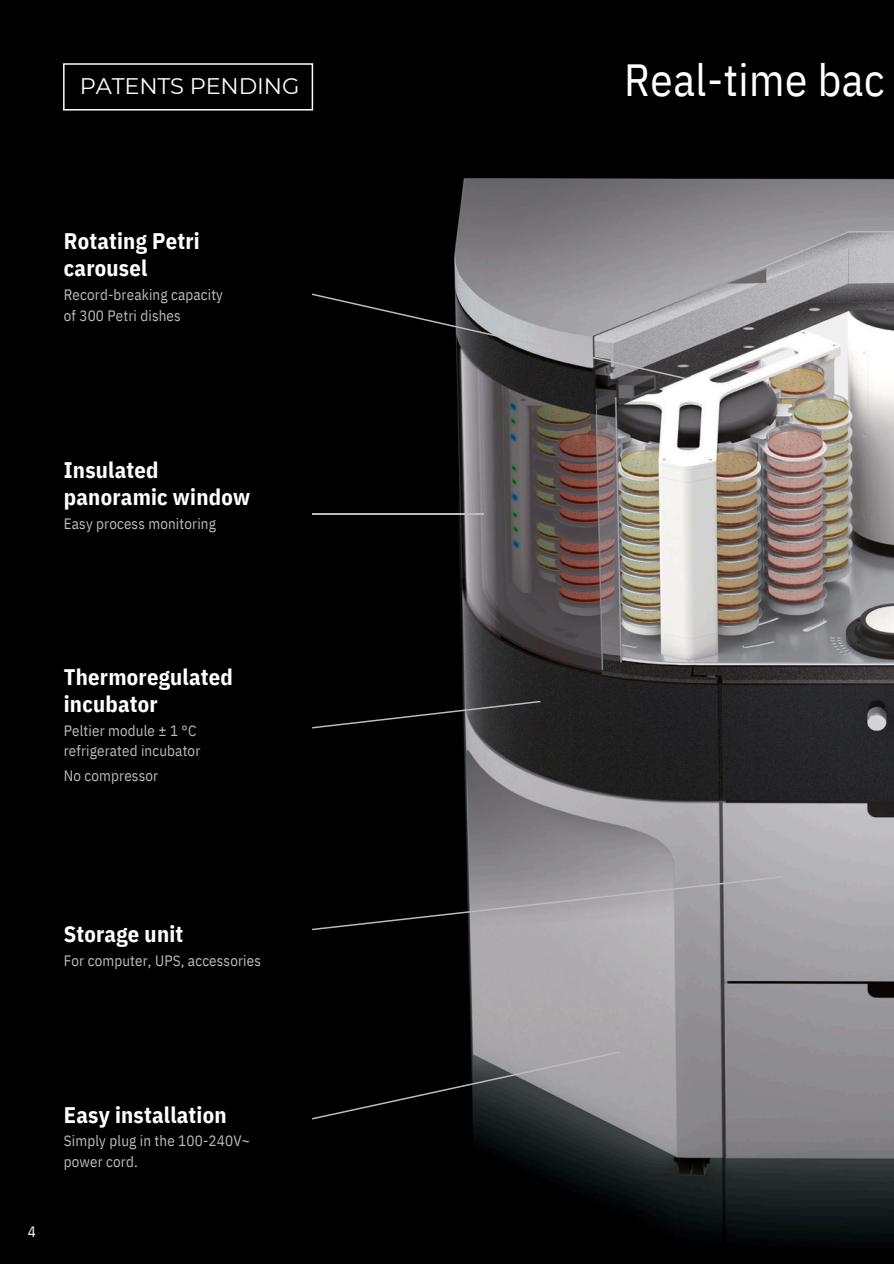
<style>
.page{position:relative;width:894px;height:1264px;background:#fff}
.page>*{position:absolute;margin:0;border:0;box-sizing:border-box;transform-origin:0 0}
.t1{font:45px "IBM Plex Sans Cond";letter-spacing:.01em;color:#fff}
.t2{font:700 22.5px/27px "IBM Plex Sans Cond";letter-spacing:.01em;color:#fff}
.t3{font:22.5px "Montserrat";letter-spacing:-.005em;color:#fff}
.t4{font:15px/20.2px "IBM Plex Sans Cond";letter-spacing:.01em;color:#bcbcbc}
.t5{font:15px "IBM Plex Sans Cond";color:#fff}
</style>
<div class="page">
<img style="left:0;top:0;width:893px;height:1263px">
<svg style="left:63px;top:63px;width:250px;height:47px"></svg>
<svg style="left:312px;top:293px;width:374px;height:86px"></svg>
<svg style="left:312px;top:1051px;width:307px;height:68px"></svg>
<svg style="left:312px;top:876px;width:470px;height:54px"></svg>
<hr style="left:312px;top:513px;width:172px;height:1px;background:#bcbcbc">
<svg style="left:312px;top:700px;width:228px;height:28px"></svg>
<p class="t3" style="left:80px;top:72px;width:221px">PATENTS PENDING</p>
<h3 class="t2" style="left:64px;top:227px;width:137px">Rotating Petri carousel</h3>
<h3 class="t4" style="left:64px;top:285px;width:161px">Record-breaking capacity of 300 Petri dishes</h3>
<p class="t2" style="left:64px;top:455px;width:188px">Insulated panoramic window</p>
<p class="t4" style="left:64px;top:513px;width:153px">Easy process monitoring</p>
<h3 class="t2" style="left:64px;top:662px;width:170px">Thermoregulated incubator</h3>
<h2 class="t4" style="left:64px;top:720px;width:138px">Peltier module ± 1 °C refrigerated incubator</h2>
<h3 class="t4" style="left:64px;top:765px;width:96px">No compressor</h3>
<p class="t2" style="left:64px;top:920px;width:121px">Storage unit</p>
<h3 class="t4" style="left:64px;top:950px;width:198px">For computer, UPS, accessories</h3>
<p class="t5" style="left:28px;top:1221px;width:10px">4</p>
<p class="t2" style="left:64px;top:1100px;width:164px">Easy installation</p>
<p class="t4" style="left:64px;top:1130px;width:187px">Simply plug in the 100-240V~ power cord.</p>
<p class="t1" style="left:624px;top:50px;width:262px">Real-time bac</p>
</div>
